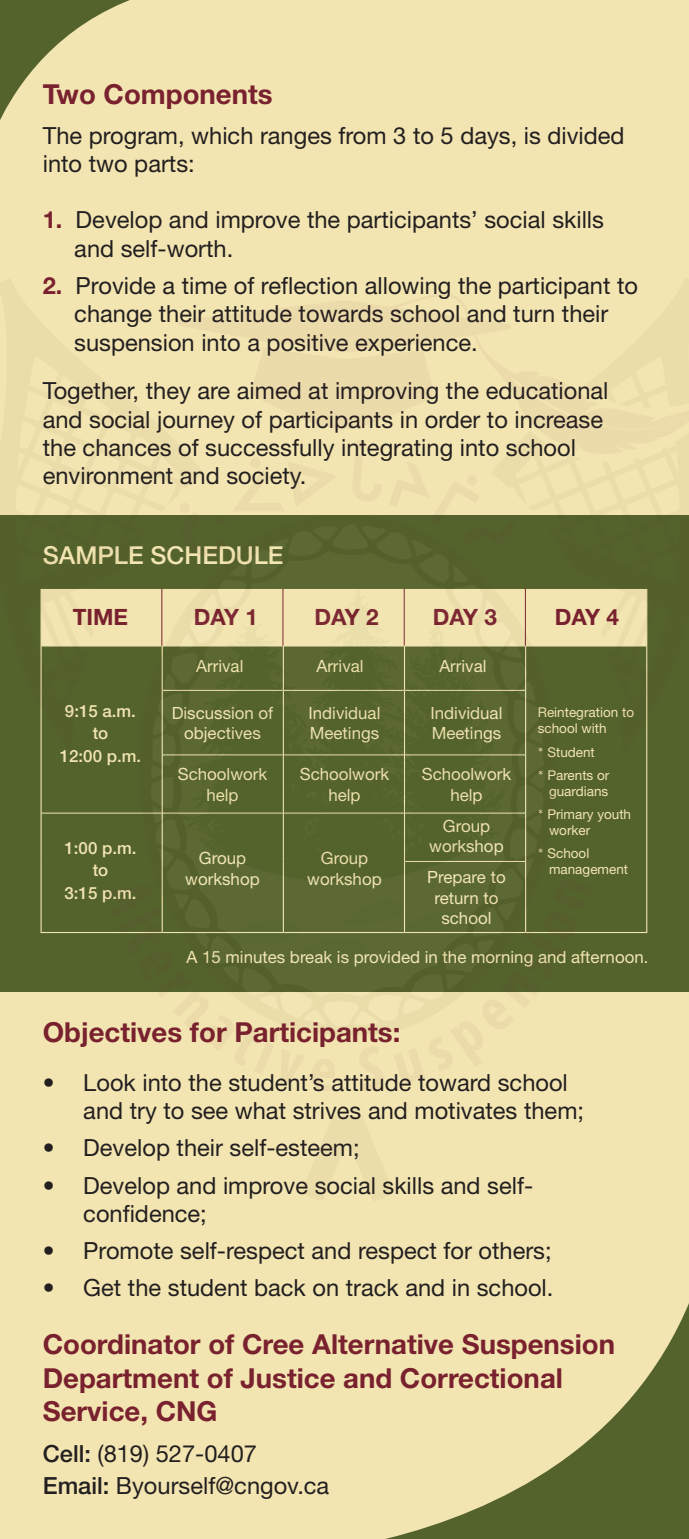
<style>
.page{position:relative;width:689px;height:1539px;background:#fff}
.page>*{position:absolute;margin:0;border:0;box-sizing:border-box;transform-origin:0 0}
.t1{font:700 27.68px/33.1px "Helvetica Neue LT Std";color:#79212e}
.t2{font:500 24.75px "Helvetica Neue LT Std";color:#f2e5b1}
.t3{font:23.62px/28.3px "Helvetica Neue LT Std";color:#231f20}
.t4{font:700 22.5px "Helvetica Neue LT Std";color:#79212e}
.t5{font:16.88px/20.2px "Helvetica Neue LT Std";color:#f2e5b1;text-align:center}
.t6{font:500 16.88px "Helvetica Neue LT Std";color:#f2e5b1}
.t7{font:13.5px "Helvetica Neue LT Std";color:#f2e5b1}
.s1{font-weight:700;color:#79212e}
.s2{font-family:"Gotham HTF"}
.s3{font-weight:500}
</style>
<div class="page">
<div style="left:0;top:0;width:688px;height:1539px;background:#f2e5b1"></div>
<div style="left:0;top:515px;width:688px;height:477px;background:#54622c"></div>
<hr style="left:42px;top:813px;width:120px;height:1px;background:#f2e5b1">
<hr style="left:40px;top:690px;width:2px;height:65px;background:#f2e5b1">
<hr style="left:40px;top:755px;width:2px;height:58px;background:#f2e5b1">
<hr style="left:646px;top:690px;width:1px;height:65px;background:#f2e5b1">
<hr style="left:646px;top:755px;width:1px;height:58px;background:#f2e5b1">
<hr style="left:646px;top:813px;width:1px;height:48px;background:#f2e5b1">
<hr style="left:646px;top:861px;width:1px;height:71px;background:#f2e5b1">
<hr style="left:525px;top:932px;width:122px;height:1px;background:#f2e5b1">
<hr style="left:40px;top:813px;width:2px;height:48px;background:#f2e5b1">
<hr style="left:40px;top:861px;width:2px;height:71px;background:#f2e5b1">
<hr style="left:40px;top:932px;width:122px;height:1px;background:#f2e5b1">
<svg style="left:385px;top:1306px;width:303px;height:233px"></svg>
<svg style="left:0;top:0;width:130px;height:120px"></svg>
<svg style="left:204px;top:589px;width:287px;height:158px"></svg>
<svg style="left:175px;top:747px;width:342px;height:124px"></svg>
<svg style="left:104px;top:871px;width:487px;height:63px"></svg>
<svg style="left:40px;top:589px;width:164px;height:165px"></svg>
<svg style="left:491px;top:588px;width:157px;height:166px"></svg>
<p class="t1" style="left:43px;top:77px;width:231px">Two Components</p>
<p class="t3" style="left:43px;top:121px;width:583px">The program, which ranges from 3 to 5 days, is divided into two parts:</p>
<p class="t3" style="left:74px;top:205px;width:531px;text-indent:-32px"><span class="s1">1.</span> Develop and improve the participants’ social skills and self-worth.</p>
<p class="t3" style="left:74px;top:271px;width:565px;text-indent:-32px"><span class="s1">2.</span> Provide a time of reflection allowing the participant to change their attitude towards school and turn their suspension into a positive experience.</p>
<p class="t3" style="left:43px;top:376px;width:567px">Together, they are aimed at improving the educational and social journey of participants in order to increase the chances of successfully integrating into school environment and society.</p>
<p class="t2" style="left:43px;top:541px;width:242px">SAMPLE SCHEDULE</p>
<p class="t4" style="left:73px;top:603px;width:57px">TIME</p>
<p class="t4" style="left:194px;top:603px;width:66px">DAY 1</p>
<p class="t4" style="left:314px;top:603px;width:66px">DAY 2</p>
<p class="t4" style="left:433px;top:603px;width:66px">DAY 3</p>
<p class="t4" style="left:554px;top:603px;width:66px">DAY 4</p>
<p class="t6" style="left:65px;top:701px;width:72px">9:15 a.m.</p>
<p class="t6" style="left:93px;top:723px;width:17px">to</p>
<p class="t6" style="left:60px;top:746px;width:83px">12:00 p.m.</p>
<p class="t6" style="left:64px;top:837px;width:73px">1:00 p.m.</p>
<p class="t6" style="left:93px;top:860px;width:17px">to</p>
<p class="t6" style="left:64px;top:882px;width:73px">3:15 p.m.</p>
<p class="t5" style="left:196px;top:656px;width:49px">Arrival</p>
<p class="t5" style="left:316px;top:656px;width:49px">Arrival</p>
<p class="t5" style="left:439px;top:656px;width:49px">Arrival</p>
<p class="t5" style="left:172px;top:703px;width:103px">Discussion of objectives</p>
<p class="t5" style="left:308px;top:703px;width:73px">Individual</p>
<p class="t5" style="left:310px;top:723px;width:71px">Meetings</p>
<p class="t5" style="left:430px;top:703px;width:73px">Individual</p>
<p class="t5" style="left:431px;top:723px;width:71px">Meetings</p>
<p class="t5" style="left:178px;top:764px;width:91px">Schoolwork</p>
<p class="t5" style="left:206px;top:784px;width:34px">help</p>
<p class="t5" style="left:199px;top:848px;width:49px">Group</p>
<p class="t5" style="left:185px;top:868px;width:76px">workshop</p>
<p class="t5" style="left:300px;top:764px;width:91px">Schoolwork</p>
<p class="t5" style="left:328px;top:784px;width:34px">help</p>
<p class="t5" style="left:321px;top:848px;width:49px">Group</p>
<p class="t5" style="left:307px;top:868px;width:76px">workshop</p>
<p class="t5" style="left:421px;top:764px;width:91px">Schoolwork</p>
<p class="t5" style="left:450px;top:784px;width:34px">help</p>
<p class="t5" style="left:443px;top:816px;width:49px">Group</p>
<p class="t5" style="left:429px;top:836px;width:76px">workshop</p>
<p class="t5" style="left:427px;top:867px;width:80px">Prepare to</p>
<p class="t5" style="left:434px;top:887px;width:66px">return to school</p>
<p class="t7" style="left:537px;top:704px;width:98px">Reintegration to</p>
<p class="t7" style="left:537px;top:720px;width:70px">school with</p>
<p class="t7" style="left:537px;top:745px;width:59px"><span class="s2">*</span> Student</p>
<p class="t7" style="left:537px;top:767px;width:73px"><span class="s2">*</span> Parents or</p>
<p class="t7" style="left:549px;top:783px;width:61px">guardians</p>
<p class="t7" style="left:537px;top:806px;width:95px"><span class="s2">*</span> Primary youth</p>
<p class="t7" style="left:549px;top:822px;width:43px">worker</p>
<p class="t7" style="left:537px;top:845px;width:53px"><span class="s2">*</span> School</p>
<p class="t7" style="left:549px;top:861px;width:81px">management</p>
<p class="t5" style="left:186px;top:947px;width:463px">A 15 minutes break is provided in the morning and afternoon.</p>
<p class="t1" style="left:43px;top:1015px;width:359px">Objectives for Participants:</p>
<p class="t3" style="left:83px;top:1068px;width:502px;text-indent:-40px">• Look into the student’s attitude toward school and try to see what strives and motivates them;</p>
<p class="t3" style="left:43px;top:1133px;width:318px">• Develop their self-esteem;</p>
<p class="t3" style="left:83px;top:1171px;width:451px;text-indent:-40px">• Develop and improve social skills and self&shy;confidence;</p>
<p class="t3" style="left:43px;top:1236px;width:510px">• Promote self-respect and respect for others;</p>
<p class="t3" style="left:43px;top:1273px;width:512px">• Get the student back on track and in school.</p>
<p class="t1" style="left:43px;top:1327px;width:573px">Coordinator of Cree Alternative Suspension</p>
<p class="t1" style="left:43px;top:1361px;width:521px">Department of Justice and Correctional<br>Service, CNG</p>
<p class="t3" style="left:43px;top:1439px;width:216px"><span class="s3">Cell:</span> (819) 527-0407</p>
<p class="t3" style="left:43px;top:1471px;width:288px"><span class="s3">Email:</span> Byourself@cngov.ca</p>
</div>
